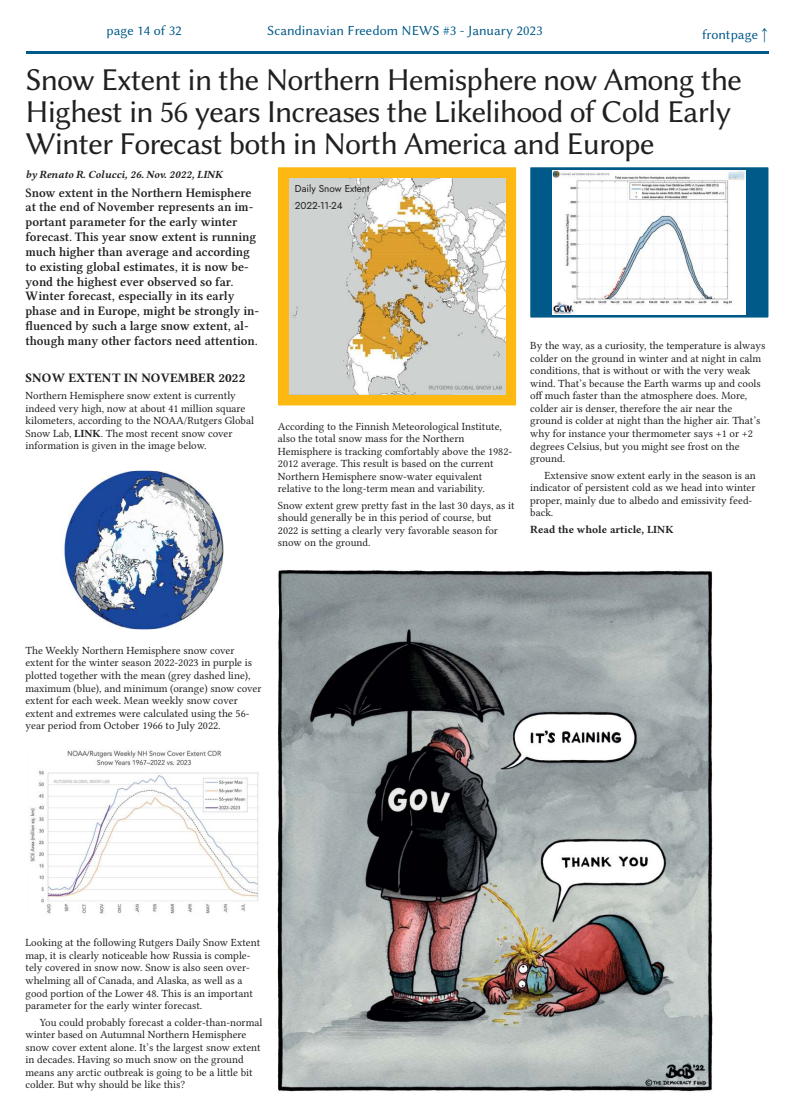
<style>
.page{position:relative;width:794px;height:1120px;background:#fff}
.page>*{position:absolute;margin:0;border:0;box-sizing:border-box;transform-origin:0 0}
.t1{font:32px/32px "Libertinus Sans";letter-spacing:-.03em;color:#221f1f}
.t2{font:14px "Libertinus Sans";color:#005a89}
.t3{font:600 13px/14.8px "Libertinus Serif";color:#221f1f}
.t4{font:700 13px "Libertinus Serif";color:#221f1f}
.t5{font:11px/12.5px "Libertinus Serif";color:#221f1f}
.t6{font:italic 700 11px "Libertinus Serif";color:#221f1f}
.t7{font:700 11px "Libertinus Serif";color:#221f1f}
.t8{font:10px/16.5px "Jost";color:#221f1f}
.s1{font-weight:700}
</style>
<div class="page">
<hr style="left:26px;top:51px;width:742px;height:3px;background:#005a89">
<img style="left:61px;top:472px;width:163px;height:156px">
<img style="left:30px;top:750px;width:229px;height:164px">
<div style="left:275px;top:164px;width:244px;height:244px;background:#fdb812"></div>
<img style="left:289px;top:179px;width:216px;height:216px">
<div style="left:272px;top:162px;width:250px;height:249px;border:6px solid #fff"></div>
<div style="left:527px;top:164px;width:244px;height:156px;background:#005a89"></div>
<img style="left:553px;top:170px;width:192px;height:144px">
<div style="left:524px;top:162px;width:250px;height:161px;border:6px solid #fff"></div>
<img style="left:277px;top:570px;width:436px;height:522px">
<p class="t2" style="left:107px;top:23px;width:77px">page 14 of 32</p>
<p class="t2" style="left:267px;top:23px;width:277px">Scandinavian Freedom NEWS #3 - January 2023</p>
<p class="t2" style="left:702px;top:27px;width:67px">frontpage ↑</p>
<h1 class="t1" style="left:26px;top:64px;width:718px">Snow Extent in the Northern Hemisphere now Among the<br>Highest in 56 years Increases the Likelihood of Cold Early<br>Winter Forecast both in North America and Europe</h1>
<p class="t8" style="left:295px;top:180px;width:76px">Daily Snow Extent<br>2022-11-24</p>
<p class="t6" style="left:26px;top:167px;width:198px">by Renato R. Colucci, 26. Nov. 2022, LINK</p>
<p class="t3" style="left:26px;top:185px;width:235px">Snow extent in the Northern Hemisphere at the end of November represents an im‐ portant parameter for the early winter fore cast. This year snow extent is running much higher than average and according to existing global estimates, it is now be‐ yond the highest ever observed so far.<br>Win ter forecast, especially in its early<br>pha se and in Europe, might be strongly in‐ fluenced by such a large snow extent, al‐ though many other factors need attention.</p>
<p class="t4" style="left:26px;top:369px;width:221px">SNOW EXTENT IN NOVEMBER 2022</p>
<p class="t5" style="left:26px;top:389px;width:230px">Northern Hemisphere snow extent is currently indeed very high, now at about 41 million square kilometers, according to the NOAA/Rutgers Global Snow Lab, <span class="s1">LINK</span>. The most recent snow cover information is given in the image below.</p>
<p class="t5" style="left:530px;top:339px;width:236px">By the way, as a curiosity, the temperature is always colder on the ground in winter and at night in calm conditions, that is without or with the very weak wind. That’s because the Earth warms up and cools off much faster than the atmosphere does. More, colder air is denser, therefore the air near the ground is colder at night than the higher air. That’s why for instance your thermometer says +1 or +2 degrees Celsius, but you might see frost on the ground.</p>
<p class="t5" style="left:530px;top:469px;width:227px;text-indent:14px">Extensive snow extent early in the season is an indicator of persistent cold as we head into winter proper, mainly due to albedo and emissivity feed‐ back.</p>
<p class="t7" style="left:530px;top:522px;width:145px">Read the whole article, LINK</p>
<p class="t5" style="left:278px;top:419px;width:236px">According to the Finnish Meteorological Institute, also the total snow mass for the Northern Hemisphere is tracking comfortably above the 1982- 2012 average. This result is based on the current Northern Hemisphere snow-water equivalent relative to the long-term mean and variability.</p>
<p class="t5" style="left:278px;top:499px;width:238px">Snow extent grew pretty fast in the last 30 days, as it should generally be in this period of course, but 2022 is setting a clearly very favorable season for snow on the ground.</p>
<p class="t5" style="left:26px;top:644px;width:237px">The Weekly Northern Hemisphere snow cover extent for the winter season 2022-2023 in purple is plotted together with the mean (grey dashed line), maximum (blue), and minimum (orange) snow cover extent for each week. Mean weekly snow cover extent and extremes were calculated using the 56- year period from October 1966 to July 2022.</p>
<p class="t5" style="left:26px;top:936px;width:236px">Looking at the following Rutgers Daily Snow Extent map, it is clearly noticeable how Russia is comple ‐ tely covered in snow now. Snow is also seen over ‐ whelming all of Canada, and Alaska, as well as a good portion of the Lower 48. This is an important parameter for the early winter forecast.</p>
<p class="t5" style="left:26px;top:1015px;width:238px;text-indent:14px">You could probably forecast a colder-than-normal winter based on Autumnal Northern Hemisphere snow cover extent alone. It’s the largest snow extent in decades. Having so much snow on the ground means any arctic outbreak is going to be a little bit colder. But why should be like this?</p>
</div>
